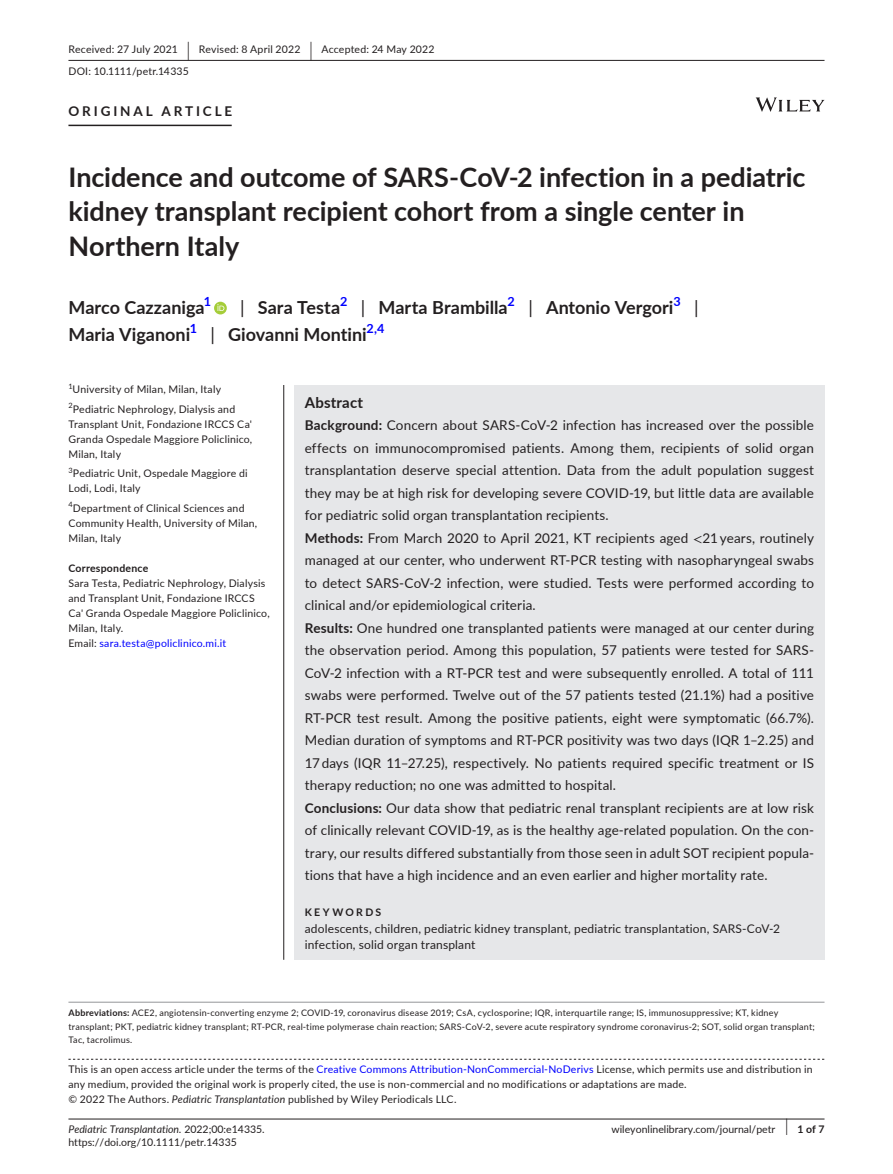
<style>
.page{position:relative;width:893px;height:1174px;background:#fff}
.page>*{position:absolute;margin:0;border:0;box-sizing:border-box;transform-origin:0 0}
.t1{font:700 27px/34.5px "Lato";color:#231f20}
.t2{font:700 18px "Lato";color:#231f20}
.t3{font:18px "Lato";color:#231f20}
.t4{font:700 15px "Lato";letter-spacing:.015em;color:#231f20}
.t5{font:13.5px/22.5px "Lato";letter-spacing:.01em;color:#231f20}
.t6{font:700 13.5px "Lato";letter-spacing:.215em;color:#231f20}
.t7{font:700 12.6px "Lato";color:#00f}
.t8{font:12px/16.5px "Lato";letter-spacing:.015em;color:#231f20}
.t9{font:10.5px/15px "Lato";letter-spacing:.02em;color:#231f20}
.t10{font:10.5px "Lato";color:#231f20}
.t11{font:italic 10.5px "Lato";color:#231f20}
.t12{font:700 10.5px "Lato";letter-spacing:.02em;color:#231f20}
.t13{font:700 10.5px "Lato";letter-spacing:.22em;color:#231f20}
.t14{font:9px/13.5px "Lato";letter-spacing:.025em;color:#231f20}
.t15{font:7.35px "Lato";color:#231f20}
.s1{font-size:19.65px}
.s2{font-weight:400}
.s3{color:#00f}
.s4{font-weight:700}
.s5{font-family:"STIX"}
.s6{font-style:italic}
.s7{font-style:normal}
.s8{font-weight:400;font-size:17.4px}
</style>
<div class="page">
<hr style="left:68px;top:1118px;width:756px;height:1px;background:#231f20">
<svg style="left:756px;top:97px;width:68px;height:15px"></svg>
<hr style="left:68px;top:60px;width:756px;height:1px;background:#231f20">
<hr style="left:68px;top:125px;width:164px;height:1px;background:#231f20">
<svg style="left:214px;top:302px;width:13px;height:12px"></svg>
<svg style="left:217px;top:304px;width:7px;height:7px"></svg>
<div style="left:294px;top:385px;width:530px;height:574px;background:#e6e7e9"></div>
<hr style="left:283px;top:385px;width:1px;height:574px;background:#231f20">
<svg style="left:68px;top:1058px;width:756px;height:1px"></svg>
<hr style="left:68px;top:1001px;width:756px;height:1px;background:#939598">
<p class="t9" style="left:68px;top:38px;width:368px;line-height:21.8px">Received: 27 July 2021 <span class="s1">|</span> Revised: 8 April 2022 <span class="s1">|</span> Accepted: 24 May 2022<br>DOI: 10.1111/petr.14335</p>
<p class="t6" style="left:68px;top:101px;width:165px">ORIGINAL ARTICLE</p>
<h1 class="t1" style="left:68px;top:159px;width:738px">Incidence and outcome of SARS-CoV-2 infection in a pediatric kidney transplant recipient cohort from a single center in<br>Northern Italy</h1>
<h2 class="t2" style="left:68px;top:295px;width:138px">Marco Cazzaniga</h2>
<p class="t7" style="left:204px;top:292px;width:9px">1</p>
<h2 class="t2" style="left:240px;top:295px;width:101px"><span class="s2">|</span> Sara Testa</h2>
<p class="t7" style="left:340px;top:292px;width:9px">2</p>
<h2 class="t2" style="left:361px;top:295px;width:148px"><span class="s2">|</span> Marta Brambilla</h2>
<p class="t7" style="left:508px;top:292px;width:9px">2</p>
<h2 class="t2" style="left:528px;top:295px;width:147px"><span class="s2">|</span> Antonio Vergori</h2>
<p class="t7" style="left:673px;top:292px;width:9px">3</p>
<h2 class="t3" style="left:694px;top:295px;width:6px">|</h2>
<h2 class="t2" style="left:68px;top:322px;width:123px">Maria Viganoni</h2>
<p class="t7" style="left:190px;top:319px;width:9px">1</p>
<h2 class="t2" style="left:210px;top:322px;width:158px"><span class="s2">|</span> Giovanni Montini</h2>
<p class="t7" style="left:366px;top:319px;width:20px">2,4</p>
<p class="t15" style="left:68px;top:381px;width:6px">1</p>
<p class="t9" style="left:68px;top:379px;width:168px;line-height:19.5px;text-indent:4px">University of Milan, Milan, Italy<br><sup>2</sup>Pediatric Nephrology, Dialysis and</p>
<p class="t9" style="left:68px;top:416px;width:185px;text-align:justify">Transplant Unit, Fondazione IRCCS Ca' Granda Ospedale Maggiore Policlinico, Milan, Italy</p>
<p class="t9" style="left:68px;top:466px;width:181px"><sup>3</sup>Pediatric Unit, Ospedale Maggiore di<br>Lodi, Lodi, Italy</p>
<p class="t9" style="left:68px;top:500px;width:190px"><sup>4</sup>Department of Clinical Sciences and<br>Community Health, University of Milan,<br>Milan, Italy</p>
<p class="t12" style="left:68px;top:560px;width:81px">Correspondence</p>
<p class="t9" style="left:68px;top:575px;width:203px">Sara Testa, Pediatric Nephrology, Dialysis and Transplant Unit, Fondazione IRCCS Ca' Granda Ospedale Maggiore Policlinico, Milan, Italy.<br>Email: <span class="s3">sara.testa@policlinico.mi.it</span></p>
<p class="t4" style="left:305px;top:391px;width:60px">Abstract</p>
<p class="t5" style="left:305px;top:413px;width:511px"><span class="s4">Background:</span> Concern about SARS-CoV-2 infection has increased over the possible effects on immunocompromised patients. Among them, recipients of solid organ transplantation deserve special attention. Data from the adult population suggest they may be at high risk for developing severe COVID-19, but little data are available for pediatric solid organ transplantation recipients.<br><span class="s4">Methods:</span> From March 2020 to April 2021, KT recipients aged <span class="s5">&lt;</span>21 years, routinely managed at our center, who underwent RT-PCR testing with nasopharyngeal swabs to detect SARS-CoV-2 infection, were studied. Tests were performed according to clinical and/or epidemiological criteria.<br><span class="s4">Results:</span> One hundred one transplanted patients were managed at our center during the observation period. Among this population, 57 patients were tested for SARS-CoV-2 infection with a RT-PCR test and were subsequently enrolled. A total of 111 swabs were performed. Twelve out of the 57 patients tested (21.1%) had a positive RT-PCR test result. Among the positive patients, eight were symptomatic (66.7%).<br>Median duration of symptoms and RT-PCR positivity was two days (IQR 1–2.25) and 17 days (IQR 11–27.25), respectively. No patients required specific treatment or IS therapy reduction; no one was admitted to hospital.<br><span class="s4">Conclusions:</span> Our data show that pediatric renal transplant recipients are at low risk of clinically relevant COVID-19, as is the healthy age-related population. On the con&shy;trary, our results differed substantially from those seen in adult SOT recipient popula&shy;tions that have a high incidence and an even earlier and higher mortality rate.</p>
<p class="t13" style="left:305px;top:904px;width:78px">KEYWORDS</p>
<p class="t8" style="left:305px;top:919px;width:477px">adolescents, children, pediatric kidney transplant, pediatric transplantation, SARS-CoV-2 infection, solid organ transplant</p>
<p class="t14" style="left:68px;top:1005px;width:748px"><span class="s4">Abbreviations:</span> ACE2, angiotensin-converting enzyme 2; COVID-19, coronavirus disease 2019; CsA, cyclosporine; IQR, interquartile range; IS, immunosuppressive; KT, kidney transplant; PKT, pediatric kidney transplant; RT-PCR, real-time polymerase chain reaction; SARS-CoV-2, severe acute respiratory syndrome coronavirus-2; SOT, solid organ transplant;<br>Tac, tacrolimus.</p>
<p class="t9" style="left:68px;top:1061px;width:746px">This is an open access article under the terms of the <span class="s3">Creative Commons Attribution-NonCommercial-NoDerivs</span> License, which permits use and distribution in any medium, provided the original work is properly cited, the use is non-commercial and no modifications or adaptations are made.<br>© 2022 The Authors. <span class="s6">Pediatric Transplantation</span> published by Wiley Periodicals LLC.</p>
<p class="t11" style="left:68px;top:1121px;width:198px">Pediatric Transplantation. <span class="s7">2022;00:e14335.</span></p>
<p class="t12" style="left:786px;top:1121px;width:40px"><span class="s8">|</span> 1 of 7</p>
<p class="t10" style="left:68px;top:1135px;width:170px">https://doi.org/10.1111/petr.14335</p>
<p class="t10" style="left:611px;top:1121px;width:165px">wileyonlinelibrary.com/journal/petr</p>
</div>
